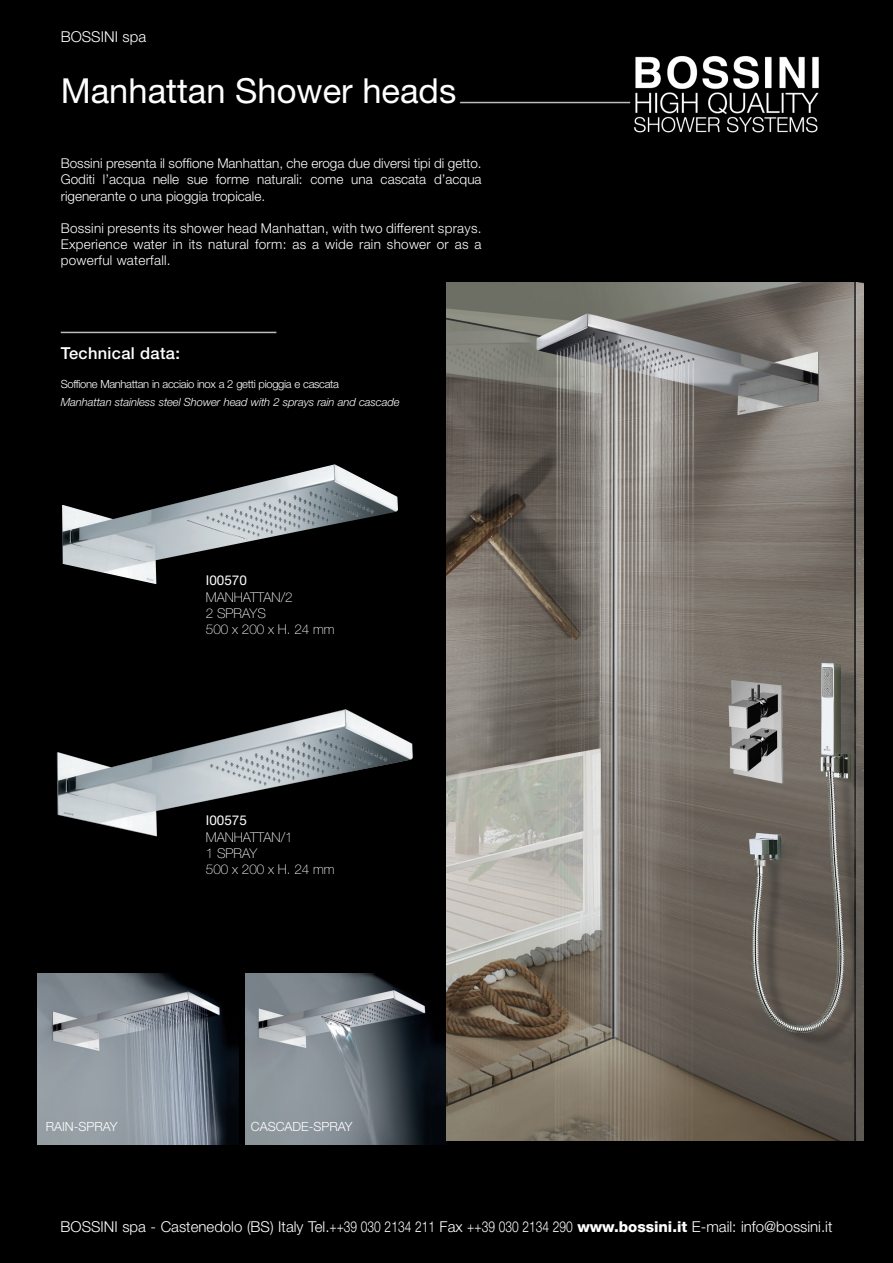
<style>
.page{position:relative;width:893px;height:1263px;background:#000}
.page>*{position:absolute;margin:0;border:0;box-sizing:border-box;transform-origin:0 0}
.t1{font:34.5px "Helvetica Neue";color:#fff}
.t2{font:500 16.5px "Helvetica Neue";letter-spacing:.02em;color:#fff}
.t3{font:300 15px "Helvetica Neue";color:#fff}
.t4{font:300 13.5px/16.2px "Helvetica Neue";color:#fff}
.t5{font:100 13.5px "Helvetica Neue";color:#fff}
.t6{font:13.5px "Helvetica Neue";color:#fff}
.t7{font:300 12.6px "Helvetica Neue";color:#fff}
.t8{font:italic 300 11.25px "Helvetica Neue";letter-spacing:-.01em;color:#fff}
.t9{font:300 11.25px "Helvetica Neue";letter-spacing:-.03em;color:#fff}
.s1{font-weight:800}
</style>
<div class="page">
<hr style="left:61px;top:332px;width:215px;height:1px;background:#bcbdc0">
<img style="left:625px;top:55px;width:194px;height:78px">
<hr style="left:460px;top:102px;width:170px;height:1px;background:#bcbdc0">
<img style="left:62px;top:464px;width:336px;height:120px">
<img style="left:56px;top:709px;width:357px;height:128px">
<img style="left:38px;top:974px;width:201px;height:170px">
<img style="left:245px;top:974px;width:201px;height:170px">
<img style="left:446px;top:283px;width:417px;height:857px">
<p class="t3" style="left:61px;top:27px;width:87px">BOSSINI spa</p>
<p class="t1" style="left:61px;top:71px;width:397px">Manhattan Shower heads</p>
<p class="t4" style="left:61px;top:155px;width:422px">Bossini presenta il soffione Manhattan, che eroga due diversi tipi di getto.</p>
<p class="t4" style="left:61px;top:171px;width:422px">Goditi l’acqua nelle sue forme naturali: come una cascata d’acqua rigenerante o una pioggia tropicale.</p>
<p class="t4" style="left:61px;top:220px;width:422px;text-align:justify">Bossini presents its shower head Manhattan, with two different sprays.<br>Experience water in its natural form: as a wide rain shower or as a powerful waterfall.</p>
<p class="t2" style="left:61px;top:344px;width:121px">Technical data:</p>
<p class="t9" style="left:61px;top:377px;width:280px">Soffione Manhattan in acciaio inox a 2 getti pioggia e cascata</p>
<p class="t8" style="left:61px;top:395px;width:340px">Manhattan stainless steel Shower head with 2 sprays rain and cascade</p>
<p class="t6" style="left:206px;top:572px;width:43px">I00570</p>
<p class="t5" style="left:206px;top:589px;width:88px">MANHATTAN/2</p>
<p class="t5" style="left:206px;top:605px;width:62px">2 SPRAYS</p>
<p class="t5" style="left:206px;top:621px;width:130px">500 x 200 x H. 24 mm</p>
<p class="t6" style="left:206px;top:812px;width:43px">I00575</p>
<p class="t5" style="left:206px;top:829px;width:88px">MANHATTAN/1</p>
<p class="t5" style="left:206px;top:845px;width:53px">1 SPRAY</p>
<p class="t5" style="left:206px;top:861px;width:130px">500 x 200 x H. 24 mm</p>
<p class="t7" style="left:46px;top:1119px;width:73px">RAIN-SPRAY</p>
<p class="t7" style="left:251px;top:1119px;width:103px">CASCADE-SPRAY</p>
<p class="t3" style="left:61px;top:1218px;width:773px">BOSSINI spa - Castenedolo (BS) Italy Tel.++39 030 2134 211 Fax ++39 030 2134 290 <span class="s1">www.bossini.it</span> E-mail: info@bossini.it</p>
</div>
